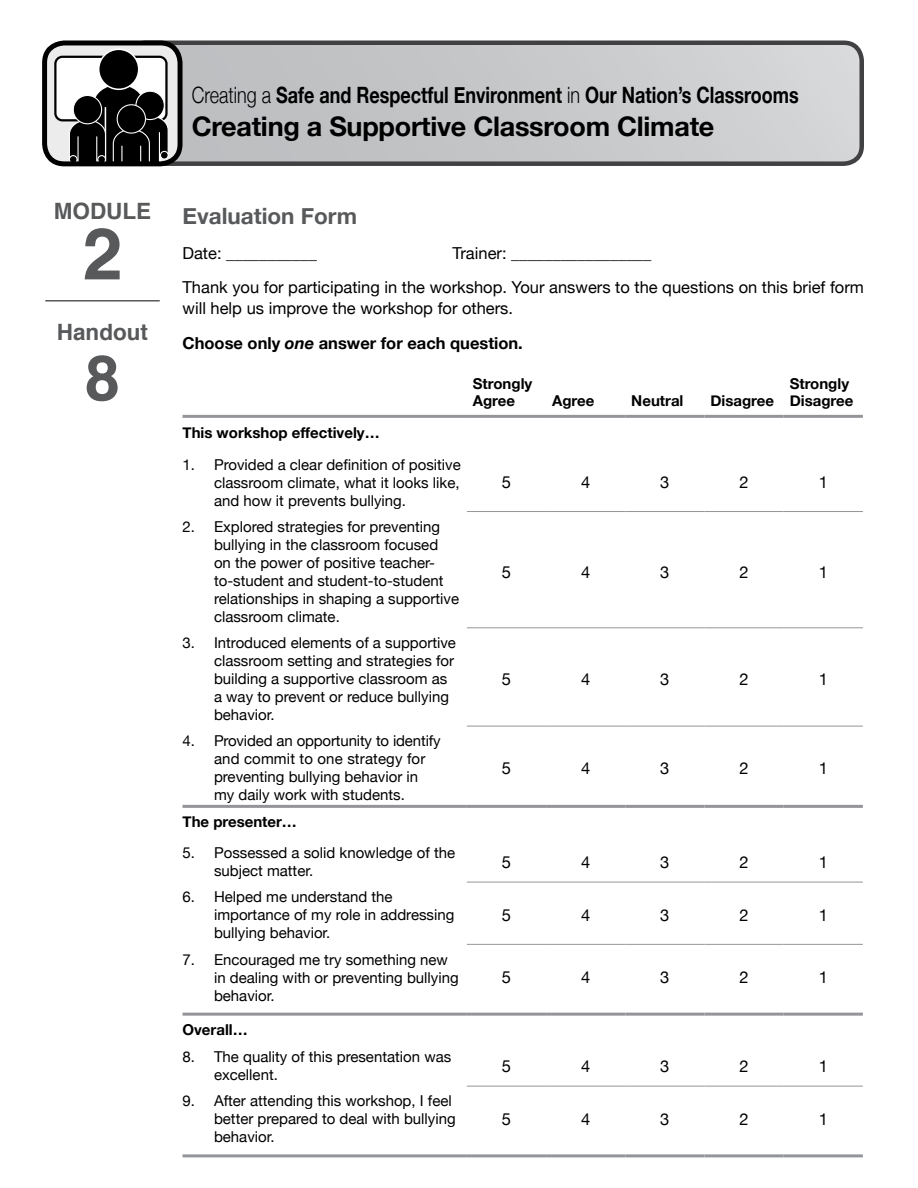
<style>
.page{position:relative;width:918px;height:1188px;background:#fff}
.page>*{position:absolute;margin:0;border:0;box-sizing:border-box;transform-origin:0 0}
.t1{font:700 72px "Helvetica";color:#58595b}
.t2{font:700 63px "Helvetica";color:#58595b}
.t3{font:700 27px "Helvetica Neue";letter-spacing:-.01em;color:#000}
.t4{font:700 22.5px "Helvetica Neue";color:#000;scale:.8 1}
.t5{font:700 22.5px "Helvetica Neue";color:#58595b}
.t6{font:700 22.5px "Helvetica";color:#58595b}
.t7{font:16.5px/34.5px "Helvetica Neue";color:#000}
.t8{font:15px/18px "Helvetica Neue";color:#000}
.t9{font:700 15px/16.5px "Helvetica Neue";color:#000}
.s1{font-weight:300}
.s2{font-weight:700}
.s3{font-weight:700;font-style:italic}
</style>
<div class="page">
<div style="left:127px;top:43px;width:735px;height:121px;background:linear-gradient(to right,#b8babc,#d4d5d7);border-radius:18px"></div>
<div style="left:125px;top:40px;width:739px;height:126px;border:4px solid #414042;border-radius:18px"></div>
<hr style="left:45px;top:300px;width:115px;height:2px;background:#58595b">
<svg style="left:45px;top:43px;width:135px;height:122px"></svg>
<div style="left:42px;top:41px;width:141px;height:125px;border:5px solid #000;border-radius:20px"></div>
<hr style="left:467px;top:511px;width:79px;height:1px;background:#939598">
<hr style="left:546px;top:511px;width:79px;height:1px;background:#939598">
<hr style="left:625px;top:511px;width:79px;height:1px;background:#939598">
<hr style="left:704px;top:511px;width:80px;height:1px;background:#939598">
<hr style="left:784px;top:511px;width:79px;height:1px;background:#939598">
<hr style="left:467px;top:627px;width:79px;height:1px;background:#939598">
<hr style="left:546px;top:627px;width:79px;height:1px;background:#939598">
<hr style="left:625px;top:627px;width:79px;height:1px;background:#939598">
<hr style="left:704px;top:627px;width:80px;height:1px;background:#939598">
<hr style="left:784px;top:627px;width:79px;height:1px;background:#939598">
<hr style="left:467px;top:726px;width:79px;height:1px;background:#939598">
<hr style="left:546px;top:726px;width:79px;height:1px;background:#939598">
<hr style="left:625px;top:726px;width:79px;height:1px;background:#939598">
<hr style="left:704px;top:726px;width:80px;height:1px;background:#939598">
<hr style="left:784px;top:726px;width:79px;height:1px;background:#939598">
<hr style="left:467px;top:882px;width:79px;height:1px;background:#939598">
<hr style="left:546px;top:882px;width:79px;height:1px;background:#939598">
<hr style="left:625px;top:882px;width:79px;height:1px;background:#939598">
<hr style="left:704px;top:882px;width:80px;height:1px;background:#939598">
<hr style="left:784px;top:882px;width:79px;height:1px;background:#939598">
<hr style="left:467px;top:944px;width:79px;height:1px;background:#939598">
<hr style="left:546px;top:944px;width:79px;height:1px;background:#939598">
<hr style="left:625px;top:944px;width:79px;height:1px;background:#939598">
<hr style="left:704px;top:944px;width:80px;height:1px;background:#939598">
<hr style="left:784px;top:944px;width:79px;height:1px;background:#939598">
<hr style="left:467px;top:1086px;width:79px;height:1px;background:#939598">
<hr style="left:546px;top:1086px;width:79px;height:1px;background:#939598">
<hr style="left:625px;top:1086px;width:79px;height:1px;background:#939598">
<hr style="left:704px;top:1086px;width:80px;height:1px;background:#939598">
<hr style="left:784px;top:1086px;width:79px;height:1px;background:#939598">
<hr style="left:183px;top:805px;width:284px;height:3px;background:#939598">
<hr style="left:467px;top:805px;width:79px;height:3px;background:#939598">
<hr style="left:546px;top:805px;width:79px;height:3px;background:#939598">
<hr style="left:625px;top:805px;width:79px;height:3px;background:#939598">
<hr style="left:704px;top:805px;width:80px;height:3px;background:#939598">
<hr style="left:784px;top:805px;width:79px;height:3px;background:#939598">
<hr style="left:183px;top:415px;width:284px;height:3px;background:#939598">
<hr style="left:467px;top:415px;width:79px;height:3px;background:#939598">
<hr style="left:546px;top:415px;width:79px;height:3px;background:#939598">
<hr style="left:625px;top:415px;width:79px;height:3px;background:#939598">
<hr style="left:704px;top:415px;width:80px;height:3px;background:#939598">
<hr style="left:784px;top:415px;width:79px;height:3px;background:#939598">
<hr style="left:183px;top:1013px;width:284px;height:3px;background:#939598">
<hr style="left:467px;top:1013px;width:79px;height:3px;background:#939598">
<hr style="left:546px;top:1013px;width:79px;height:3px;background:#939598">
<hr style="left:625px;top:1013px;width:79px;height:3px;background:#939598">
<hr style="left:704px;top:1013px;width:80px;height:3px;background:#939598">
<hr style="left:784px;top:1013px;width:79px;height:3px;background:#939598">
<hr style="left:183px;top:1154px;width:284px;height:3px;background:#939598">
<hr style="left:467px;top:1154px;width:79px;height:3px;background:#939598">
<hr style="left:546px;top:1154px;width:79px;height:3px;background:#939598">
<hr style="left:625px;top:1154px;width:79px;height:3px;background:#939598">
<hr style="left:704px;top:1154px;width:80px;height:3px;background:#939598">
<hr style="left:784px;top:1154px;width:79px;height:3px;background:#939598">
<h3 class="t6" style="left:54px;top:193px;width:99px">Module</h3>
<h1 class="t1" style="left:82px;top:196px;width:42px">2</h1>
<h3 class="t6" style="left:57px;top:314px;width:93px">Handout</h3>
<h2 class="t2" style="left:85px;top:327px;width:37px">8</h2>
<h3 class="t4" style="left:192px;top:78px;width:760px"><span class="s1">Creating a</span> Safe and Respectful Environment <span class="s1">in</span> Our Nation’s Classrooms</h3>
<h3 class="t3" style="left:192px;top:105px;width:524px">Creating a Supportive Classroom Climate</h3>
<h3 class="t5" style="left:183px;top:199px;width:176px">Evaluation Form</h3>
<p class="t7" style="left:183px;top:237px;width:136px">Date: ___________</p>
<p class="t7" style="left:183px;top:237px;width:683px;text-indent:270px">Trainer: _________________<br>Thank you for participating in the workshop. Your answers to the questions on this brief form</p>
<p class="t7" style="left:183px;top:292px;width:342px">will help us improve the workshop for others.<br><span class="s2">Choose only</span> <span class="s3">one</span> <span class="s2">answer for each question.</span></p>
<p class="t9" style="left:473px;top:376px;width:61px">Strongly<br>Agree</p>
<p class="t9" style="left:790px;top:376px;width:65px">Strongly<br>Disagree</p>
<p class="t9" style="left:552px;top:392px;width:44px">Agree</p>
<p class="t9" style="left:631px;top:392px;width:54px">Neutral</p>
<p class="t9" style="left:710px;top:392px;width:65px">Disagree</p>
<p class="t9" style="left:183px;top:425px;width:199px">This workshop effectively…</p>
<p class="t8" style="left:214px;top:456px;width:248px;text-align:justify;text-indent:-32px">1. Provided a clear definition of positive classroom climate, what it looks like, and how it prevents bullying.</p>
<p class="t8" style="left:214px;top:518px;width:247px;text-indent:-31px">2. Explored strategies for preventing bullying in the classroom focused<br>on the power of positive teacher&shy;to-student and student-to-student relationships in shaping a supportive classroom climate.</p>
<p class="t8" style="left:214px;top:635px;width:244px;text-indent:-31px">3. Introduced elements of a supportive classroom setting and strategies for building a supportive classroom as a way to prevent or reduce bullying behavior.</p>
<p class="t8" style="left:214px;top:733px;width:228px;text-indent:-31px">4. Provided an opportunity to identify and commit to one strategy for preventing bullying behavior in my daily work with students.</p>
<p class="t7" style="left:502px;top:466px;width:11px">5</p>
<p class="t7" style="left:581px;top:466px;width:11px">4</p>
<p class="t7" style="left:660px;top:466px;width:11px">3</p>
<p class="t7" style="left:740px;top:466px;width:11px">2</p>
<p class="t7" style="left:819px;top:466px;width:11px">1</p>
<p class="t7" style="left:502px;top:555px;width:11px">5</p>
<p class="t7" style="left:581px;top:555px;width:11px">4</p>
<p class="t7" style="left:660px;top:555px;width:11px">3</p>
<p class="t7" style="left:740px;top:555px;width:11px">2</p>
<p class="t7" style="left:819px;top:555px;width:11px">1</p>
<p class="t7" style="left:502px;top:663px;width:11px">5</p>
<p class="t7" style="left:581px;top:663px;width:11px">4</p>
<p class="t7" style="left:660px;top:663px;width:11px">3</p>
<p class="t7" style="left:740px;top:663px;width:11px">2</p>
<p class="t7" style="left:819px;top:663px;width:11px">1</p>
<p class="t7" style="left:502px;top:752px;width:11px">5</p>
<p class="t7" style="left:581px;top:752px;width:11px">4</p>
<p class="t7" style="left:660px;top:752px;width:11px">3</p>
<p class="t7" style="left:740px;top:752px;width:11px">2</p>
<p class="t7" style="left:819px;top:752px;width:11px">1</p>
<p class="t9" style="left:183px;top:814px;width:116px">The presenter…</p>
<p class="t8" style="left:214px;top:845px;width:243px;text-indent:-31px">5. Possessed a solid knowledge of the subject matter.</p>
<p class="t7" style="left:502px;top:846px;width:11px">5</p>
<p class="t7" style="left:581px;top:846px;width:11px">4</p>
<p class="t7" style="left:660px;top:846px;width:11px">3</p>
<p class="t7" style="left:740px;top:846px;width:11px">2</p>
<p class="t7" style="left:819px;top:846px;width:11px">1</p>
<p class="t8" style="left:214px;top:889px;width:242px;text-indent:-31px">6. Helped me understand the importance of my role in addressing bullying behavior.</p>
<p class="t7" style="left:502px;top:899px;width:11px">5</p>
<p class="t7" style="left:581px;top:899px;width:11px">4</p>
<p class="t7" style="left:660px;top:899px;width:11px">3</p>
<p class="t7" style="left:740px;top:899px;width:11px">2</p>
<p class="t7" style="left:819px;top:899px;width:11px">1</p>
<p class="t8" style="left:214px;top:951px;width:246px;text-indent:-31px">7. Encouraged me try something new in dealing with or preventing bullying behavior.</p>
<p class="t7" style="left:502px;top:961px;width:11px">5</p>
<p class="t7" style="left:581px;top:961px;width:11px">4</p>
<p class="t7" style="left:660px;top:961px;width:11px">3</p>
<p class="t7" style="left:740px;top:961px;width:11px">2</p>
<p class="t7" style="left:819px;top:961px;width:11px">1</p>
<p class="t9" style="left:183px;top:1022px;width:67px">Overall…</p>
<p class="t8" style="left:214px;top:1049px;width:239px;text-indent:-31px">8. The quality of this presentation was excellent.</p>
<p class="t7" style="left:502px;top:1050px;width:11px">5</p>
<p class="t7" style="left:581px;top:1050px;width:11px">4</p>
<p class="t7" style="left:660px;top:1050px;width:11px">3</p>
<p class="t7" style="left:740px;top:1050px;width:11px">2</p>
<p class="t7" style="left:819px;top:1050px;width:11px">1</p>
<p class="t8" style="left:214px;top:1093px;width:243px;text-indent:-31px">9. After attending this workshop, I feel better prepared to deal with bullying behavior.</p>
<p class="t7" style="left:502px;top:1103px;width:11px">5</p>
<p class="t7" style="left:581px;top:1103px;width:11px">4</p>
<p class="t7" style="left:660px;top:1103px;width:11px">3</p>
<p class="t7" style="left:740px;top:1103px;width:11px">2</p>
<p class="t7" style="left:819px;top:1103px;width:11px">1</p>
</div>
